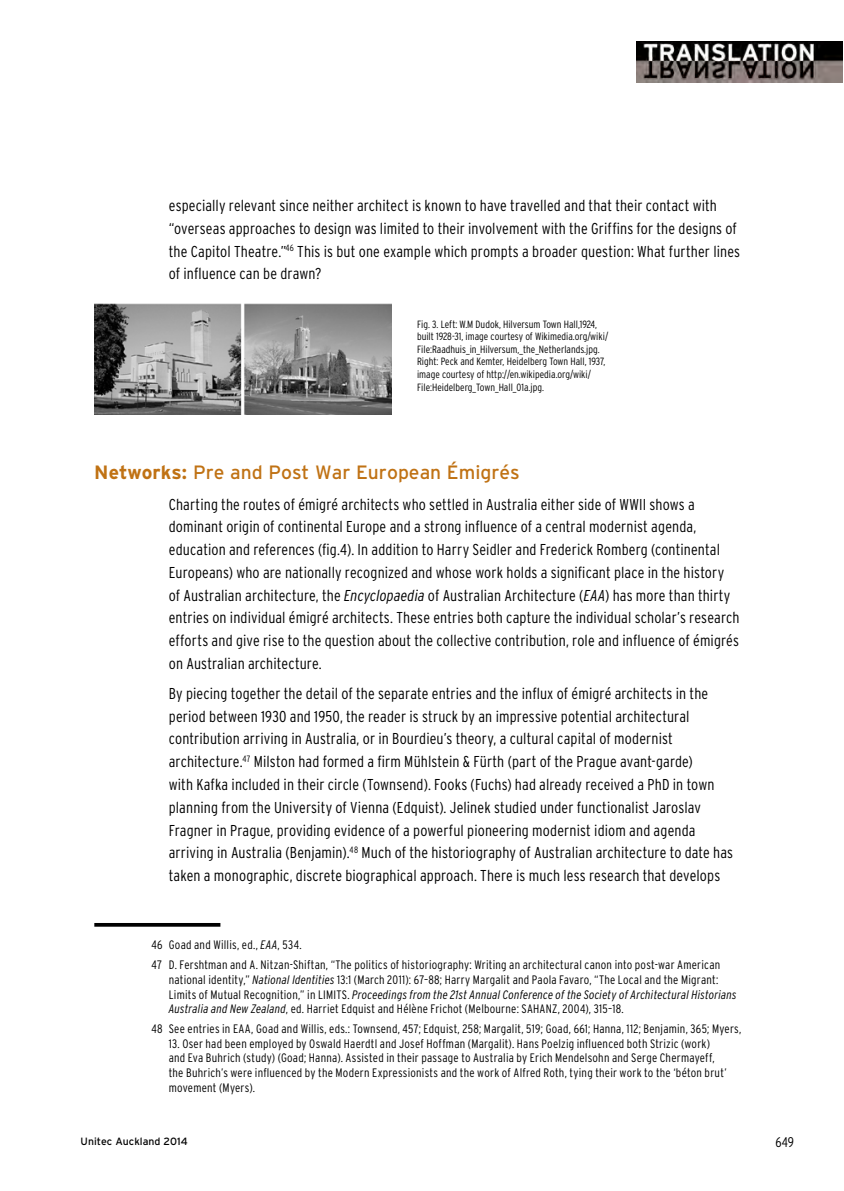
<style>
.page{position:relative;width:844px;height:1191px;background:#fff}
.page>*{position:absolute;margin:0;border:0;box-sizing:border-box;transform-origin:0 0}
.t1{font:19.25px "Interstate";color:#c07214}
.t2{font:300 condensed 15.75px/22.8px "Interstate";letter-spacing:.005em;color:#000}
.t3{font:300 condensed 14px "Interstate";color:#000}
.t4{font:300 condensed 12.25px/14.7px "Interstate";letter-spacing:.02em;color:#000}
.t5{font:300 condensed 10.5px/12.6px "Interstate";color:#000}
.t6{font:10.5px "Interstate";color:#000}
.s1{font-weight:700}
.s2{font-style:italic}
</style>
<div class="page">
<hr style="left:94px;top:923px;width:126px;height:3px;background:#000">
<img style="left:94px;top:304px;width:298px;height:110px">
<img style="left:636px;top:41px;width:206px;height:42px">
<p class="t2" style="left:169px;top:194px;width:572px">especially relevant since neither architect is known to have travelled and that their contact with “overseas approaches to design was limited to their involvement with the Griffins for the designs of the Capitol Theatre.”<sup>46</sup> This is but one example which prompts a broader question: What further lines of influence can be drawn?</p>
<p class="t5" style="left:417px;top:317px;width:193px">Fig. 3. Left: W.M Dudok, Hilversum Town Hall,1924, built 1928-31, image courtesy of Wikimedia.org/wiki/ File:Raadhuis_in_Hilversum,_the_Netherlands.jpg.<br>Right: Peck and Kemter, Heidelberg Town Hall, 1937, image courtesy of http://en.wikipedia.org/wiki/ File:Heidelberg_Town_Hall_01a.jpg.</p>
<p class="t1" style="left:94px;top:462px;width:427px"><span class="s1">Networks:</span> Pre and Post War European Émigrés</p>
<p class="t2" style="left:169px;top:492px;width:572px">Charting the routes of émigré architects who settled in Australia either side of WWII shows a dominant origin of continental Europe and a strong influence of a central modernist agenda, education and references (fig.4). In addition to Harry Seidler and Frederick Romberg (continental Europeans) who are nationally recognized and whose work holds a significant place in the history of Australian architecture, the <span class="s2">Encyclopaedia</span> of Australian Architecture (<span class="s2">EAA</span>) has more than thirty entries on individual émigré architects. These entries both capture the individual scholar’s research efforts and give rise to the question about the collective contribution, role and influence of émigrés on Australian architecture.</p>
<p class="t2" style="left:169px;top:682px;width:565px">By piecing together the detail of the separate entries and the influx of émigré architects in the period between 1930 and 1950, the reader is struck by an impressive potential architectural contribution arriving in Australia, or in Bourdieu’s theory, a cultural capital of modernist architecture.<sup>47</sup> Milston had formed a firm Mühlstein &amp; Fürth (part of the Prague avant-garde)<br>with Kafka included in their circle (Townsend). Fooks (Fuchs) had already received a PhD in town planning from the University of Vienna (Edquist). Jelinek studied under functionalist Jaroslav Fragner in Prague, providing evidence of a powerful pioneering modernist idiom and agenda arriving in Australia (Benjamin).<sup>48</sup> Much of the historiography of Australian architecture to date has taken a monographic, discrete biographical approach. There is much less research that develops</p>
<p class="t4" style="left:151px;top:935px;width:570px;line-height:19.6px">46 Goad and Willis, ed., <span class="s2">EAA</span>, 534.<br>47 D. Fershtman and A. Nitzan-Shiftan, “The politics of historiography: Writing an architectural canon into post-war American</p>
<p class="t4" style="left:169px;top:972px;width:569px">national identity,” <span class="s2">National Identities</span> 13:1 (March 2011): 67–88; Harry Margalit and Paola Favaro, “The Local and the Migrant:<br>Limits of Mutual Recognition,” in LIMITS. <span class="s2">Proceedings from the 21st Annual Conference of the Society of Architectural Historians<br>Australia and New Zealand</span>, ed. Harriet Edquist and Hélène Frichot (Melbourne: SAHANZ, 2004), 315–18.</p>
<p class="t4" style="left:151px;top:1021px;width:591px">48 See entries in EAA, Goad and Willis, eds.: Townsend, 457; Edquist, 258; Margalit, 519; Goad, 661; Hanna, 112; Benjamin, 365; Myers,</p>
<p class="t4" style="left:169px;top:1035px;width:559px">13. Oser had been employed by Oswald Haerdtl and Josef Hoffman (Margalit). Hans Poelzig influenced both Strizic (work) and Eva Buhrich (study) (Goad; Hanna). Assisted in their passage to Australia by Erich Mendelsohn and Serge Chermayeff, the Buhrich’s were influenced by the Modern Expressionists and the work of Alfred Roth, tying their work to the ‘béton brut’ movement (Myers).</p>
<p class="t6" style="left:81px;top:1135px;width:109px">Unitec Auckland 2014</p>
<p class="t3" style="left:775px;top:1134px;width:20px">649</p>
</div>
